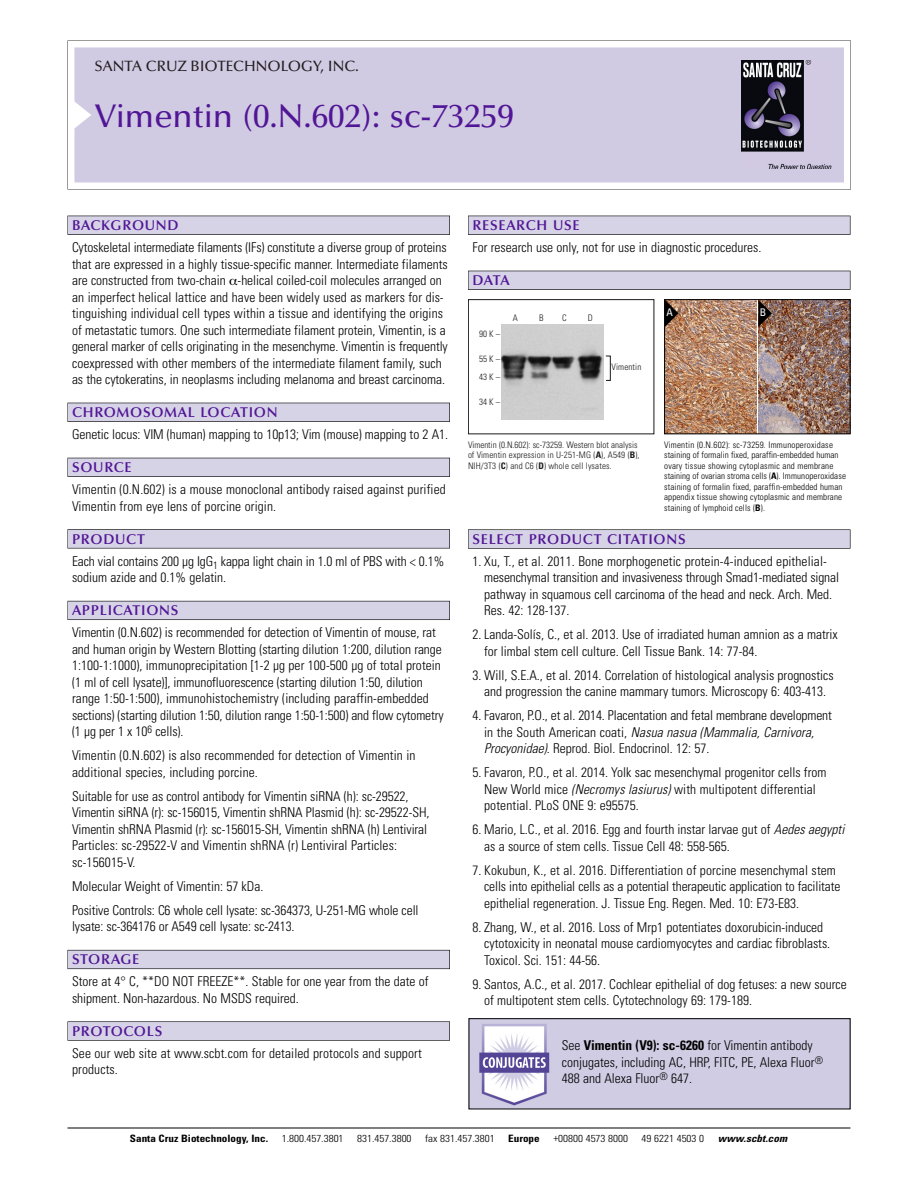
<style>
.page{position:relative;width:918px;height:1188px;background:#fff}
.page>*{position:absolute;margin:0;border:0;box-sizing:border-box;transform-origin:0 0}
.t1{font:500 33px "Optima";color:#511695}
.t2{font:500 15px "Optima";color:#231f20}
.t3{font:600 14.25px "Optima";letter-spacing:.05em;color:#511695}
.t4{font:300 condensed 13.5px/16.5px "Univers";color:#000}
.t5{font:condensed 10.5px "Univers";color:#fff}
.t6{font:300 condensed 10.2px "Univers";color:#000;scale:1.1 1}
.t7{font:700 condensed 10.2px "Univers";color:#000;scale:1.1 1}
.t8{font:italic 700 condensed 10.2px "Univers";letter-spacing:.005em;color:#000;scale:1.1 1}
.t9{font:300 condensed 9px/10.5px "Univers";letter-spacing:.015em;color:#000}
.t10{font:9px/10.5px "Univers Condensed Light+HLSHHP";letter-spacing:.015em;color:#191919}
.s1{font-family:"Univers Condensed Bold+QMKTEH"}
.s2{font-weight:700}
.s3{font-style:italic}
</style>
<div class="page">
<svg style="left:68px;top:40px;width:783px;height:149px"></svg>
<div style="left:74px;top:47px;width:770px;height:135px;background:#d1cae3"></div>
<img style="left:741px;top:60px;width:90px;height:108px">
<div style="left:68px;top:216px;width:382px;height:19px;background:#525155"></div>
<div style="left:68px;top:216px;width:381px;height:18px;background:#d7d3e7"></div>
<div style="left:68px;top:403px;width:382px;height:19px;background:#515055"></div>
<div style="left:68px;top:403px;width:381px;height:18px;background:#d7d3e7"></div>
<div style="left:68px;top:458px;width:382px;height:19px;background:#525158"></div>
<div style="left:68px;top:458px;width:381px;height:18px;background:#d7d3e7"></div>
<div style="left:68px;top:529px;width:382px;height:19px;background:#575759"></div>
<div style="left:68px;top:530px;width:381px;height:18px;background:#d7d3e7"></div>
<div style="left:68px;top:601px;width:382px;height:19px;background:#5b5a62"></div>
<div style="left:68px;top:601px;width:381px;height:18px;background:#d7d3e7"></div>
<div style="left:68px;top:950px;width:382px;height:19px;background:#66646e"></div>
<div style="left:68px;top:950px;width:381px;height:18px;background:#d7d3e7"></div>
<div style="left:68px;top:1021px;width:382px;height:20px;background:#616161"></div>
<div style="left:68px;top:1022px;width:381px;height:18px;background:#d7d3e7"></div>
<div style="left:468px;top:216px;width:382px;height:19px;background:#525155"></div>
<div style="left:468px;top:216px;width:382px;height:18px;background:#d7d3e7"></div>
<div style="left:468px;top:271px;width:382px;height:19px;background:#515055"></div>
<div style="left:468px;top:271px;width:382px;height:18px;background:#d7d3e7"></div>
<div style="left:468px;top:529px;width:382px;height:20px;background:#666"></div>
<div style="left:468px;top:530px;width:382px;height:18px;background:#d7d3e7"></div>
<hr style="left:68px;top:1128px;width:782px;height:1px;background:#000">
<img style="left:758px;top:301px;width:90px;height:131px">
<img style="left:666px;top:301px;width:90px;height:131px">
<div style="left:664px;top:299px;width:186px;height:135px;border:1px solid #000"></div>
<svg style="left:758px;top:300px;width:14px;height:27px"></svg>
<svg style="left:665px;top:300px;width:13px;height:27px"></svg>
<img style="left:471px;top:1020px;width:377px;height:87px">
<div style="left:469px;top:1018px;width:381px;height:91px;border:1px solid #000"></div>
<div style="left:468px;top:299px;width:186px;height:135px;border:1px solid #191919"></div>
<img style="left:501px;top:324px;width:103px;height:96px">
<p class="t2" style="left:94px;top:61px;width:266px">SANTA CRUZ BIOTECHNOLOGY, INC.</p>
<h1 class="t1" style="left:94px;top:103px;width:421px">Vimentin (0.N.602): sc-73259</h1>
<p class="t3" style="left:72px;top:219px;width:108px">BACKGROUND</p>
<p class="t4" style="left:72px;top:240px;width:377px">Cytoskeletal intermediate filaments (IFs) constitute a diverse group of proteins that are expressed in a highly tissue-specific manner. Intermediate filaments are constructed from two-chain -helical coiled-coil molecules arranged on an imperfect helical lattice and have been widely used as markers for dis&shy;tinguishing individual cell types within a tissue and identifying the origins of metastatic tumors. One such intermediate filament protein, Vimentin, is a general marker of cells originating in the mesenchyme. Vimentin is frequently coexpressed with other members of the intermediate filament family, such as the cytokeratins, in neoplasms including melanoma and breast carcinoma.</p>
<p class="t3" style="left:72px;top:407px;width:207px">CHROMOSOMAL LOCATION</p>
<p class="t4" style="left:72px;top:427px;width:378px">Genetic locus: VIM (human) mapping to 10p13; Vim (mouse) mapping to 2 A1.</p>
<p class="t3" style="left:72px;top:462px;width:61px">SOURCE</p>
<p class="t4" style="left:72px;top:482px;width:375px">Vimentin (0.N.602) is a mouse monoclonal antibody raised against purified<br>Vimentin from eye lens of porcine origin.</p>
<p class="t3" style="left:72px;top:533px;width:74px">PRODUCT</p>
<p class="t4" style="left:72px;top:554px;width:374px">Each vial contains 200 µg IgG<sub>1</sub> kappa light chain in 1.0 ml of PBS with &lt; 0.1% sodium azide and 0.1% gelatin.</p>
<p class="t3" style="left:72px;top:605px;width:108px">APPLICATIONS</p>
<p class="t4" style="left:72px;top:625px;width:373px">Vimentin (0.N.602) is recommended for detection of Vimentin of mouse, rat and human origin by Western Blotting (starting dilution 1:200, dilution range 1:100-1:1000), immunoprecipitation [1-2 µg per 100-500 µg of total protein (1 ml of cell lysate)], immunofluorescence (starting dilution 1:50, dilution range 1:50-1:500), immunohistochemistry (including paraffin-embedded sections) (starting dilution 1:50, dilution range 1:50-1:500) and flow cytometry (1 µg per 1 x 10<sup>6</sup> cells).</p>
<p class="t4" style="left:72px;top:748px;width:345px">Vimentin (0.N.602) is also recommended for detection of Vimentin in additional species, including porcine.</p>
<p class="t4" style="left:72px;top:789px;width:359px">Suitable for use as control antibody for Vimentin siRNA (h): sc-29522, Vimentin siRNA (r): sc-156015, Vimentin shRNA Plasmid (h): sc-29522-SH, Vimentin shRNA Plasmid (r): sc-156015-SH, Vimentin shRNA (h) Lentiviral Particles: sc-29522-V and Vimentin shRNA (r) Lentiviral Particles: sc-156015-V.</p>
<p class="t4" style="left:72px;top:875px;width:348px;line-height:24px">Molecular Weight of Vimentin: 57 kDa.<br>Positive Controls: C6 whole cell lysate: sc-364373, U-251-MG whole cell</p>
<p class="t4" style="left:72px;top:919px;width:224px">lysate: sc-364176 or A549 cell lysate: sc-2413.</p>
<p class="t3" style="left:72px;top:954px;width:69px">STORAGE</p>
<p class="t4" style="left:72px;top:974px;width:358px">Store at 4° C, **DO NOT FREEZE**. Stable for one year from the date of shipment. Non-hazardous. No MSDS required.</p>
<p class="t3" style="left:72px;top:1025px;width:92px">PROTOCOLS</p>
<p class="t4" style="left:72px;top:1046px;width:351px">See our web site at www.scbt.com for detailed protocols and support products.</p>
<p class="t3" style="left:473px;top:219px;width:109px">RESEARCH USE</p>
<p class="t4" style="left:473px;top:240px;width:290px">For research use only, not for use in diagnostic procedures.</p>
<p class="t3" style="left:473px;top:275px;width:39px">DATA</p>
<p class="t10" style="left:479px;top:329px;width:22px">90K–</p>
<p class="t10" style="left:479px;top:350px;width:22px;line-height:18.3px">55K–<br>43K–</p>
<p class="t10" style="left:479px;top:398px;width:22px">34K–</p>
<p class="t10" style="left:513px;top:313px;width:7px">A</p>
<p class="t10" style="left:539px;top:313px;width:6px">B</p>
<p class="t10" style="left:562px;top:313px;width:6px">C</p>
<p class="t10" style="left:588px;top:313px;width:7px">D</p>
<p class="t10" style="left:612px;top:363px;width:31px">Vimentin</p>
<p class="t10" style="left:468px;top:440px;width:173px">Vimentin (0.N.602): sc-73259. Western blot analysis of Vimentin expression in U-251-MG (<span class="s1">A</span>), A549 (<span class="s1">B</span>),<br>NIH/3T3 (<span class="s1">C</span>) and C6 (<span class="s1">D</span>) whole cell lysates.</p>
<p class="t5" style="left:667px;top:309px;width:8px">A</p>
<p class="t5" style="left:760px;top:309px;width:8px">B</p>
<p class="t9" style="left:664px;top:440px;width:183px">Vimentin (0.N.602): sc-73259. Immunoperoxidase staining of formalin fixed, paraffin-embedded human ovary tissue showing cytoplasmic and membrane staining of ovarian stroma cells (<span class="s2">A</span>). Immunoperoxidase staining of formalin fixed, paraffin-embedded human appendix tissue showing cytoplasmic and membrane staining of lymphoid cells (<span class="s2">B</span>).</p>
<p class="t3" style="left:473px;top:533px;width:215px">SELECT PRODUCT CITATIONS</p>
<p class="t4" style="left:484px;top:554px;width:356px;text-indent:-12px">1. Xu, T., et al. 2011. Bone morphogenetic protein-4-induced epithelial&shy;mesenchymal transition and invasiveness through Smad1-mediated signal pathway in squamous cell carcinoma of the head and neck. Arch. Med.<br>Res. 42: 128-137.</p>
<p class="t4" style="left:484px;top:628px;width:355px;text-indent:-12px">2. Landa-Solís, C., et al. 2013. Use of irradiated human amnion as a matrix for limbal stem cell culture. Cell Tissue Bank. 14: 77-84.</p>
<p class="t4" style="left:473px;top:668px;width:363px;text-align:center">3. Will, S.E.A., et al. 2014. Correlation of histological analysis prognostics and progression the canine mammary tumors. Microscopy 6: 403-413.</p>
<p class="t4" style="left:484px;top:709px;width:349px;text-indent:-12px">4. Favaron, P.O., et al. 2014. Placentation and fetal membrane development in the South American coati, <span class="s3">Nasua nasua (Mammalia, Carnivora,<br>Procyonidae)</span>. Reprod. Biol. Endocrinol. 12: 57.</p>
<p class="t4" style="left:484px;top:766px;width:344px;text-indent:-12px">5. Favaron, P.O., et al. 2014. Yolk sac mesenchymal progenitor cells from<br>New World mice <span class="s3">(Necromys lasiurus)</span> with multipotent differential potential. PLoS ONE 9: e95575.</p>
<p class="t4" style="left:484px;top:823px;width:362px;text-indent:-12px">6. Mario, L.C., et al. 2016. Egg and fourth instar larvae gut of <span class="s3">Aedes aegypti </span>as a source of stem cells. Tissue Cell 48: 558-565.</p>
<p class="t4" style="left:484px;top:863px;width:358px;text-indent:-12px">7. Kokubun, K., et al. 2016. Differentiation of porcine mesenchymal stem cells into epithelial cells as a potential therapeutic application to facilitate epithelial regeneration. J. Tissue Eng. Regen. Med. 10: E73-E83.</p>
<p class="t4" style="left:484px;top:920px;width:348px;text-indent:-12px">8. Zhang, W., et al. 2016. Loss of Mrp1 potentiates doxorubicin-induced cytotoxicity in neonatal mouse cardiomyocytes and cardiac fibroblasts.<br>Toxicol. Sci. 151: 44-56.</p>
<p class="t4" style="left:484px;top:977px;width:364px;text-indent:-12px">9. Santos, A.C., et al. 2017. Cochlear epithelial of dog fetuses: a new source of multipotent stem cells. Cytotechnology 69: 179-189.</p>
<p class="t4" style="left:562px;top:1039px;width:263px">See <span class="s2">Vimentin (V9): sc-6260</span> for Vimentin antibody conjugates, including AC, HRP, FITC, PE, Alexa Fluor<sup>®<br></sup>488 and Alexa Fluor<sup>®</sup> 647.</p>
<p class="t7" style="left:130px;top:1135px;width:127px">Santa Cruz Biotechnology, Inc.</p>
<p class="t6" style="left:282px;top:1135px;width:58px">1.800.457.3801</p>
<p class="t6" style="left:357px;top:1135px;width:51px">831.457.3800</p>
<p class="t6" style="left:425px;top:1135px;width:65px">fax 831.457.3801</p>
<p class="t7" style="left:508px;top:1135px;width:30px">Europe</p>
<p class="t6" style="left:553px;top:1135px;width:69px">+00800 4573 8000</p>
<p class="t6" style="left:642px;top:1135px;width:58px">49 6221 4503 0</p>
<p class="t8" style="left:718px;top:1135px;width:64px">www.scbt.com</p>
</div>
